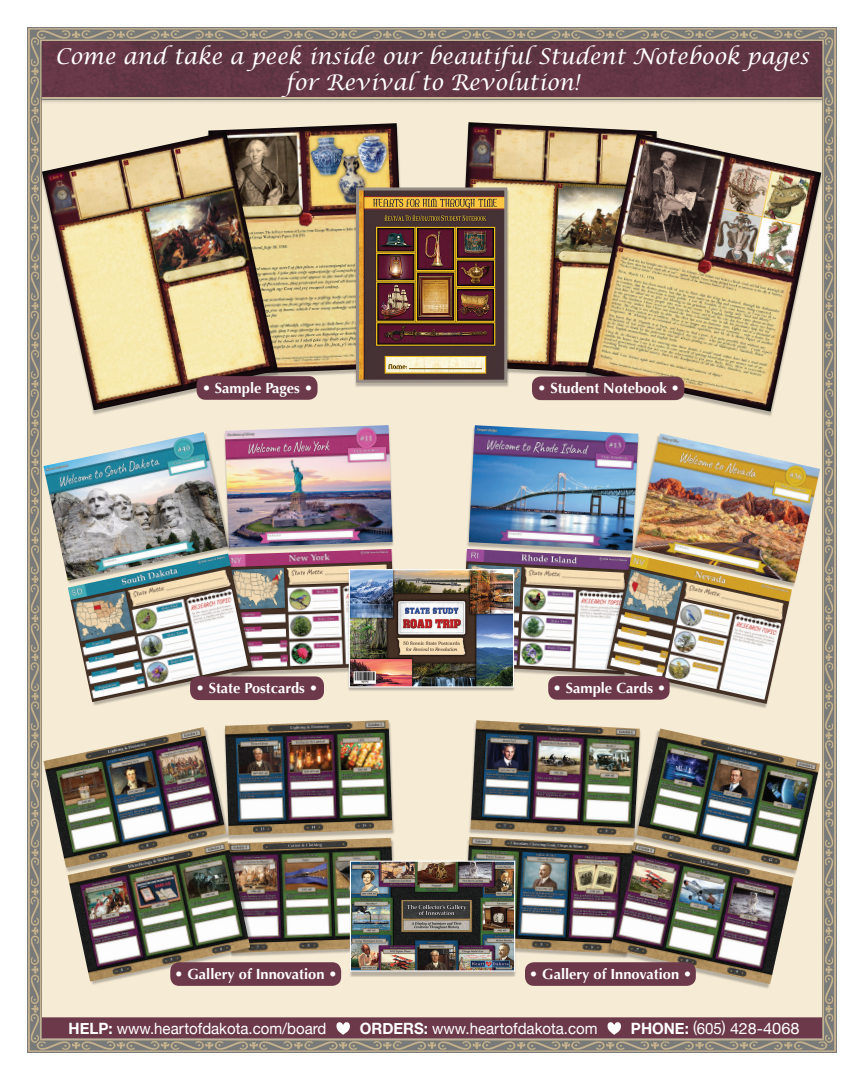
<style>
.page{position:relative;width:864px;height:1080px;background:#fff}
.page>*{position:absolute;margin:0;border:0;box-sizing:border-box;transform-origin:0 0}
.t1{font:italic 21.75px "Lucida Calligraphy";color:#fff}
.t2{font:15.6px "Helvetica Neue";color:#fff;scale:.96 1}
.t3{font:700 14.7px "Optima";color:#fff}
.s1{font-weight:700}
.s2{font-size:15.9px}
</style>
<div class="page">
<img style="left:27px;top:27px;width:810px;height:1026px">
<svg style="left:42px;top:1017px;width:780px;height:21px;background:#835762"></svg>
<div style="left:42px;top:1018px;width:778px;height:19px;background:#6c394b"></div>
<svg style="left:336px;top:1022px;width:14px;height:13px"></svg>
<svg style="left:607px;top:1022px;width:14px;height:13px"></svg>
<div style="left:39px;top:42px;width:786px;height:62px;background:#231f20;opacity:.25"></div>
<img style="left:42px;top:42px;width:780px;height:55px">
<hr style="left:42px;top:97px;width:780px;height:2px;background:#c5b392">
<hr style="left:42px;top:99px;width:780px;height:1px;background:#797a79">
<img style="left:225px;top:425px;width:168px;height:123px">
<img style="left:232px;top:549px;width:164px;height:123px">
<div style="left:224px;top:721px;width:171px;height:119px;background:#231f20;opacity:.3"></div>
<img style="left:225px;top:720px;width:167px;height:115px">
<div style="left:227px;top:839px;width:171px;height:119px;background:#231f20;opacity:.3"></div>
<img style="left:230px;top:838px;width:165px;height:115px">
<img style="left:469px;top:425px;width:169px;height:124px">
<img style="left:461px;top:549px;width:170px;height:125px">
<img style="left:471px;top:720px;width:169px;height:117px">
<div style="left:461px;top:838px;width:173px;height:121px;background:#231f20;opacity:.3"></div>
<img style="left:464px;top:837px;width:169px;height:117px">
<div style="left:348px;top:571px;width:167px;height:121px;background:#231f20;opacity:.3"></div>
<div style="left:349px;top:864px;width:167px;height:113px;background:#b9b1a1"></div>
<div style="left:44px;top:433px;width:188px;height:152px;background:#231f20;opacity:.3"></div>
<img style="left:43px;top:432px;width:185px;height:149px">
<div style="left:68px;top:555px;width:188px;height:151px;background:#231f20;opacity:.3"></div>
<img style="left:68px;top:554px;width:184px;height:148px">
<div style="left:44px;top:729px;width:186px;height:143px;background:#231f20;opacity:.3"></div>
<img style="left:43px;top:727px;width:183px;height:141px">
<div style="left:69px;top:842px;width:186px;height:144px;background:#231f20;opacity:.3"></div>
<img style="left:68px;top:841px;width:182px;height:141px">
<div style="left:631px;top:435px;width:189px;height:153px;background:#231f20;opacity:.3"></div>
<img style="left:635px;top:433px;width:185px;height:150px">
<div style="left:604px;top:556px;width:188px;height:153px;background:#231f20;opacity:.3"></div>
<img style="left:607px;top:554px;width:185px;height:150px">
<div style="left:633px;top:730px;width:187px;height:145px;background:#231f20;opacity:.3"></div>
<img style="left:637px;top:728px;width:183px;height:142px">
<div style="left:607px;top:844px;width:186px;height:145px;background:#231f20;opacity:.3"></div>
<img style="left:610px;top:842px;width:184px;height:142px">
<img style="left:208px;top:123px;width:198px;height:252px">
<img style="left:457px;top:122px;width:200px;height:253px">
<div style="left:40px;top:133px;width:240px;height:282px;background:#231f20;opacity:.3"></div>
<img style="left:42px;top:132px;width:236px;height:278px">
<div style="left:585px;top:135px;width:238px;height:282px;background:#f6ecd6"></div>
<img style="left:586px;top:133px;width:235px;height:279px">
<div style="left:354px;top:189px;width:155px;height:199px;background:#231f20;opacity:.3"></div>
<img style="left:360px;top:191px;width:143px;height:188px">
<div style="left:356px;top:187px;width:151px;height:196px;border:3px solid #948c84"></div>
<div style="left:532px;top:376px;width:152px;height:24px;background:#6c394b;border-radius:9px"></div>
<div style="left:197px;top:376px;width:121px;height:24px;background:#6c394b;border-radius:9px"></div>
<div style="left:548px;top:676px;width:122px;height:24px;background:#6c394b;border-radius:9px"></div>
<div style="left:190px;top:676px;width:134px;height:24px;background:#6c394b;border-radius:9px"></div>
<div style="left:170px;top:962px;width:171px;height:24px;background:#6c394b;border-radius:9px"></div>
<div style="left:525px;top:962px;width:171px;height:24px;background:#6c394b;border-radius:9px"></div>
<img style="left:348px;top:569px;width:167px;height:119px">
<img style="left:349px;top:860px;width:167px;height:112px">
<p class="t1" style="left:55px;top:43px;width:756px">Come and take a peek inside our beautiful Student Notebook pages</p>
<p class="t1" style="left:285px;top:69px;width:295px">for Revival to Revolution!</p>
<p class="t3" style="left:202px;top:380px;width:112px">• Sample Pages •</p>
<p class="t3" style="left:538px;top:380px;width:144px">• Student Notebook •</p>
<p class="t3" style="left:196px;top:680px;width:124px">• State Postcards •</p>
<p class="t3" style="left:553px;top:680px;width:115px">• Sample Cards •</p>
<p class="t3" style="left:175px;top:965px;width:164px">• Gallery of Innovation •</p>
<p class="t3" style="left:529px;top:965px;width:164px">• Gallery of Innovation •</p>
<p class="t2" style="left:69px;top:1019px;width:270px"><span class="s1">HELP:</span> www.heartofdakota.com/board</p>
<p class="t2" style="left:360px;top:1019px;width:249px"><span class="s1">ORDERS:</span> www.heartofdakota.com</p>
<p class="t2" style="left:631px;top:1019px;width:177px"><span class="s1">PHONE:</span> (605) 428-<span class="s2">4068</span></p>
</div>
